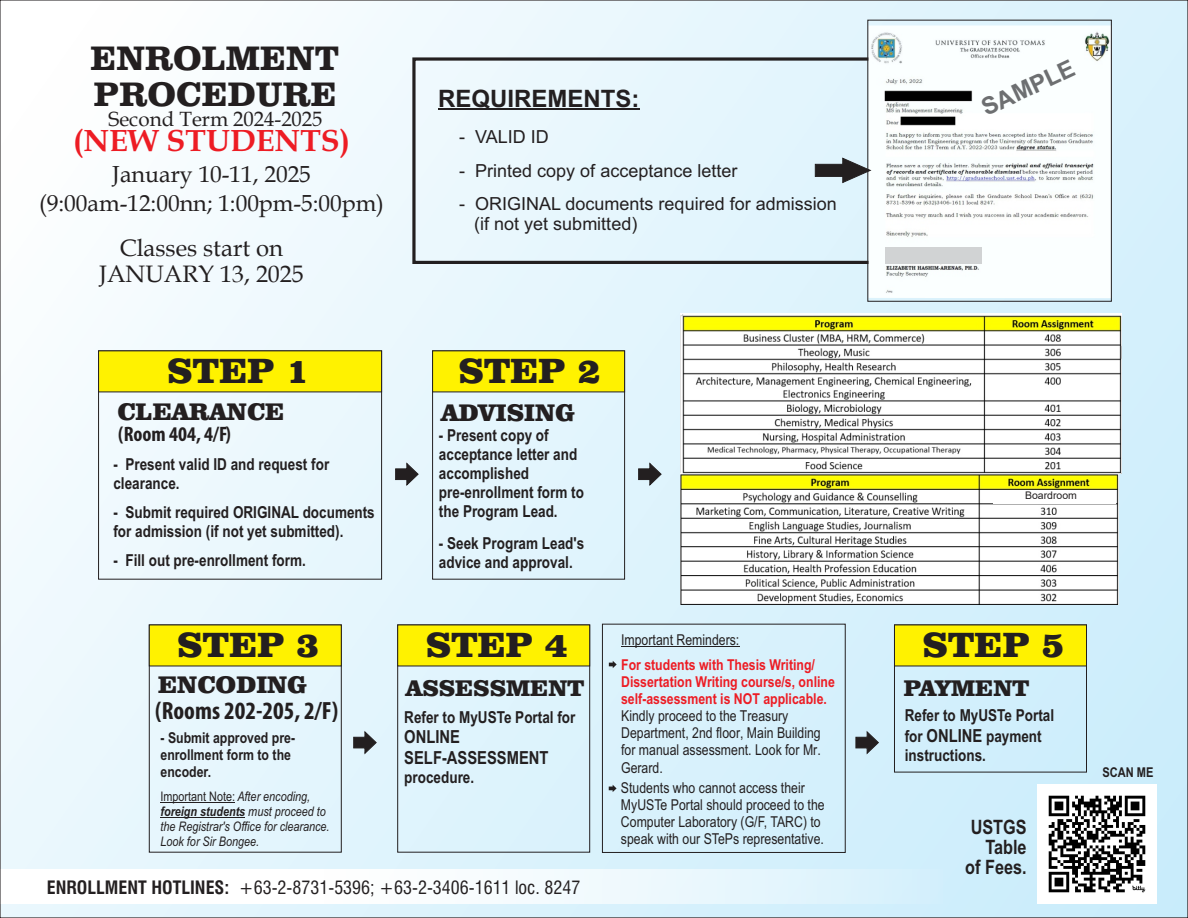
<style>
.page{position:relative;width:1188px;height:918px;background:#fff}
.page>*{position:absolute;margin:0;border:0;box-sizing:border-box;transform-origin:0 0}
.t1{font:900 36px "Clarendon BT";color:#231f20}
.t2{font:700 34.95px/36px "Clarendon BT";color:#231f20}
.t3{font:700 30.9px "Book Antiqua";color:#ed1c24}
.t4{font:700 condensed 25.05px "Myriad Pro";color:#231f20}
.t5{font:900 24.6px "Clarendon BT";color:#231f20}
.t6{font:700 24px "Arial";color:#231f20}
.t7{font:700 24px "Arial";color:#6d6f71}
.t8{font:23.85px/26px "Book Antiqua";color:#231f20;text-align:center}
.t9{font:23.25px/28.8px "Book Antiqua";color:#231f20;text-align:center}
.t10{font:900 23.25px "Clarendon BT";color:#231f20}
.t11{font:700 condensed 21px "Myriad Pro";color:#231f20}
.t12{font:20.55px "Book Antiqua";color:#231f20}
.t13{font:700 19.8px/20.2px "Arial Narrow";color:#231f20;text-align:right}
.t14{font:18px/20.1px "Arial";color:#231f20}
.t15{font:condensed 18px "Swiss 721 BT";color:#231f20}
.t16{font:700 18px/20.5px "Arial Narrow";color:#231f20}
.t17{font:700 16.5px/18.9px "Arial Narrow";color:#231f20}
.t18{font:15px/17.1px "Arial Narrow";color:#231f20}
.t19{font:700 15px/17.1px "Arial Narrow";color:#ed1c24}
.t20{font:700 15px/17.1px "Arial Narrow";color:#231f20}
.t21{font:700 13.5px "Arial Narrow";color:#231f20}
.t22{font:italic 13.2px/15px "Arial Narrow";color:#231f20}
.t23{font:10.5px "Arial";color:#231f20}
.s1{font-size:18px}
.s2{font-style:normal}
.s3{font-weight:700}
</style>
<div class="page">
<div style="left:0;top:0;width:1188px;height:918px;background:linear-gradient(to right,#f5fbfe,#cbeaf8)"></div>
<div style="left:412px;top:57px;width:482px;height:207px;border:3px solid #231f20"></div>
<div style="left:432px;top:351px;width:193px;height:228px;border:1px solid #231f20"></div>
<div style="left:98px;top:351px;width:284px;height:228px;border:1px solid #231f20"></div>
<div style="left:149px;top:625px;width:192px;height:227px;border:1px solid #231f20"></div>
<div style="left:398px;top:625px;width:192px;height:227px;border:1px solid #231f20"></div>
<div style="left:894px;top:625px;width:193px;height:147px;border:1px solid #231f20"></div>
<div style="left:432px;top:351px;width:193px;height:41px;background:#fff200"></div>
<div style="left:98px;top:351px;width:284px;height:41px;background:#fff200"></div>
<div style="left:149px;top:625px;width:192px;height:41px;background:#fff200"></div>
<div style="left:398px;top:625px;width:192px;height:41px;background:#fff200"></div>
<div style="left:894px;top:625px;width:193px;height:41px;background:#fff200"></div>
<svg style="left:638px;top:463px;width:24px;height:23px"></svg>
<svg style="left:395px;top:463px;width:24px;height:23px"></svg>
<svg style="left:353px;top:731px;width:24px;height:23px"></svg>
<svg style="left:856px;top:731px;width:23px;height:23px"></svg>
<hr style="left:161px;top:802px;width:74px;height:1px;background:#231f20">
<hr style="left:161px;top:817px;width:84px;height:1px;background:#231f20">
<hr style="left:438px;top:109px;width:202px;height:1px;background:#231f20">
<img style="left:870px;top:25px;width:240px;height:273px">
<svg style="left:815px;top:158px;width:56px;height:25px"></svg>
<div style="left:885px;top:247px;width:97px;height:17px;background:#d1d3d4"></div>
<div style="left:602px;top:624px;width:243px;height:229px;border:1px solid #231f20"></div>
<svg style="left:609px;top:661px;width:8px;height:7px"></svg>
<svg style="left:609px;top:785px;width:8px;height:7px"></svg>
<hr style="left:621px;top:646px;width:118px;height:1px;background:#231f20">
<img style="left:680px;top:473px;width:439px;height:131px">
<img style="left:1037px;top:785px;width:119px;height:118px">
<div style="left:0;top:869px;width:942px;height:35px;background:linear-gradient(to right,#fff,#ddf3fc)"></div>
<img style="left:681px;top:314px;width:440px;height:159px">
<img style="left:994px;top:491px;width:121px;height:12px">
<h2 class="t2" style="left:90px;top:43px;width:250px">ENROLMENT<br>PROCEDURE</h2>
<p class="t12" style="left:109px;top:104px;width:215px">Second Term 2024-2025</p>
<h3 class="t3" style="left:73px;top:129px;width:278px">(NEW STUDENTS)</h3>
<h3 class="t9" style="left:39px;top:159px;width:346px">January 10-11, 2025 (9:00am-12:00nn; 1:00pm-5:00pm)</h3>
<h3 class="t8" style="left:99px;top:235px;width:206px">Classes start on<br>JANUARY 13, 2025</h3>
<h3 class="t6" style="left:438px;top:89px;width:203px">REQUIREMENTS:</h3>
<p class="t14" style="left:459px;top:128px;width:91px">- VALID ID</p>
<p class="t14" style="left:459px;top:162px;width:280px">- Printed copy of acceptance letter</p>
<p class="t14" style="left:474px;top:195px;width:364px;text-indent:-15px">- ORIGINAL documents required for admission (if not yet submitted)</p>
<h3 class="t7" style="left:979px;top:101px;width:102px;rotate:-25deg">SAMPLE</h3>
<h1 class="t1" style="left:167px;top:355px;width:144px">STEP 1</h1>
<h1 class="t1" style="left:458px;top:356px;width:144px">STEP 2</h1>
<h3 class="t5" style="left:117px;top:401px;width:169px">CLEARANCE</h3>
<h3 class="t5" style="left:441px;top:402px;width:136px">ADVISING</h3>
<p class="t11" style="left:118px;top:425px;width:114px">(Room 404, 4/F)</p>
<p class="t17" style="left:439px;top:427px;width:147px">- Present copy of acceptance letter and accomplished pre-enrollment form to the Program Lead.</p>
<p class="t17" style="left:439px;top:535px;width:147px">- Seek Program Lead's advice and approval.</p>
<p class="t17" style="left:113px;top:457px;width:217px">- Present valid ID and request for clearance.</p>
<p class="t17" style="left:113px;top:505px;width:263px">- Submit required ORIGINAL documents for admission (if not yet submitted).</p>
<p class="t17" style="left:113px;top:553px;width:194px">- Fill out pre-enrollment form.</p>
<p class="t23" style="left:1025px;top:488px;width:53px">Boardroom</p>
<h1 class="t1" style="left:177px;top:630px;width:144px">STEP 3</h1>
<h1 class="t1" style="left:426px;top:630px;width:144px">STEP 4</h1>
<h1 class="t1" style="left:922px;top:630px;width:144px">STEP 5</h1>
<p class="t18" style="left:621px;top:632px;width:120px">Important Reminders:</p>
<p class="t19" style="left:621px;top:658px;width:215px">For students with Thesis Writing/<br>Dissertation Writing course/s, online self-assessment is NOT applicable.</p>
<p class="t18" style="left:621px;top:709px;width:201px">Kindly proceed to the Treasury<br>Department, 2nd floor, Main Building for manual assessment. Look for Mr.<br>Gerard.</p>
<p class="t18" style="left:621px;top:781px;width:205px">Students who cannot access their MyUSTe Portal should proceed to the Computer Laboratory (G/F, TARC) to speak with our STePs representative.</p>
<h3 class="t5" style="left:158px;top:674px;width:151px">ENCODING</h3>
<h3 class="t10" style="left:406px;top:678px;width:180px">ASSESSMENT</h3>
<h3 class="t10" style="left:904px;top:679px;width:127px">PAYMENT</h3>
<h3 class="t4" style="left:155px;top:700px;width:184px">(Rooms 202-205, 2/F)</h3>
<p class="t17" style="left:905px;top:707px;width:151px;line-height:19.6px">Refer to MyUSTe Portal for <span class="s1">ONLINE</span> payment instructions.</p>
<p class="t17" style="left:404px;top:709px;width:173px">Refer to MyUSTe Portal for</p>
<p class="t16" style="left:404px;top:728px;width:146px">ONLINE<br>SELF-ASSESSMENT</p>
<p class="t17" style="left:404px;top:769px;width:71px">procedure.</p>
<p class="t20" style="left:161px;top:731px;width:136px">- Submit approved pre&shy;enrollment form to the encoder.</p>
<p class="t22" style="left:161px;top:790px;width:171px"><span class="s2">Important Note:</span> After encoding, <span class="s3">foreign students</span> must proceed to the Registrar's Office for clearance.<br>Look for Sir Bongee.</p>
<p class="t13" style="left:965px;top:819px;width:63px">USTGS<br>Table of Fees.</p>
<p class="t15" style="left:47px;top:880px;width:535px"><span class="s3">ENROLLMENT HOTLINES:</span> +63-2-8731-5396; +63-2-3406-1611 loc. 8247</p>
<p class="t21" style="left:1103px;top:767px;width:53px">SCAN ME</p>
</div>
